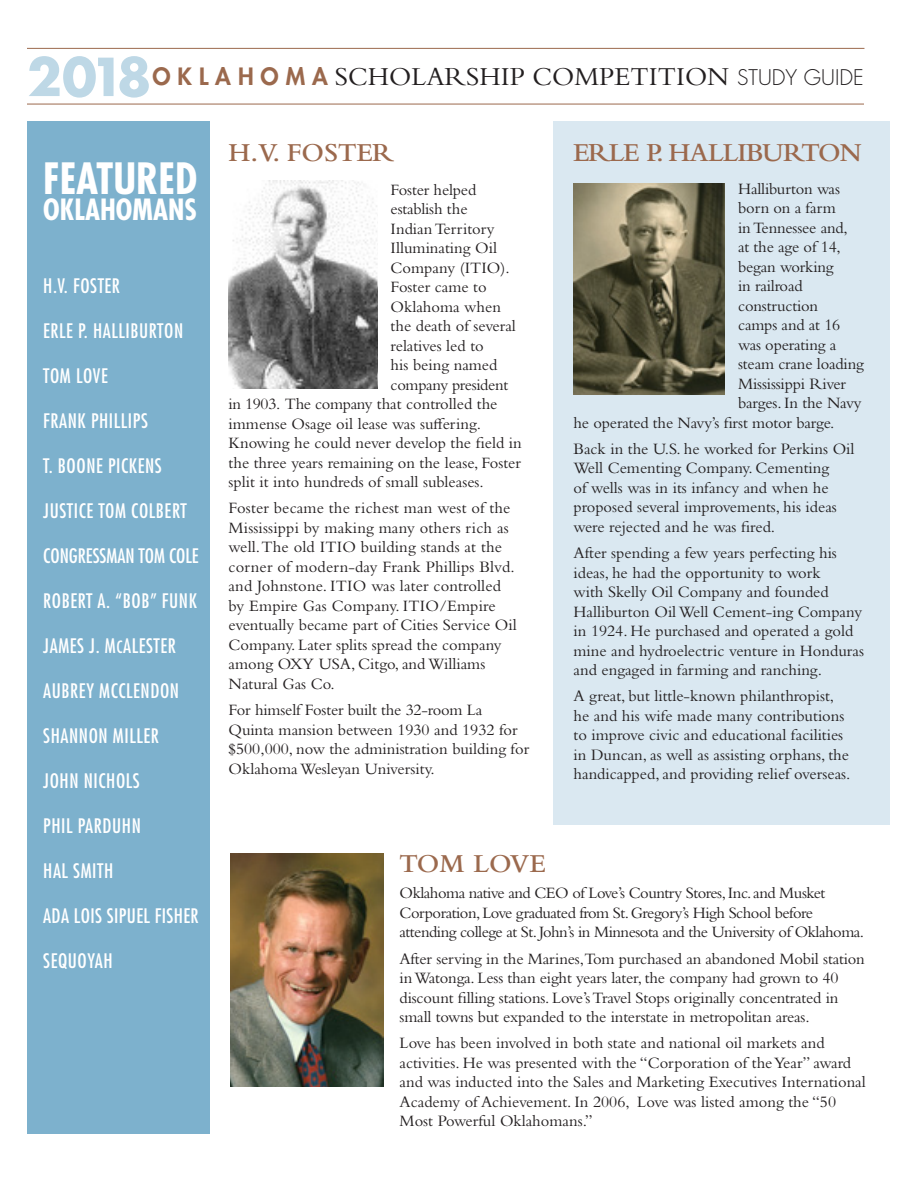
<style>
.page{position:relative;width:918px;height:1188px;background:#fff}
.page>*{position:absolute;margin:0;border:0;box-sizing:border-box;transform-origin:0 0}
.t1{font:700 condensed 42px "Futura";color:#fff}
.t2{font:700 condensed 28.5px "Futura";color:#fff}
.t3{font:27px "Bembo Std";color:#231f20}
.t4{font:600 27px "Bembo";letter-spacing:-.03em;color:#9b694d}
.t5{font:600 27px "Bembo Std";color:#9b694d}
.t6{font:condensed 19.5px "Futura";letter-spacing:.03em;color:#fff}
.t7{font:condensed 19.5px "Futura";color:#fff}
.t8{font:16.5px/19.5px "Bembo Std";color:#231f20}
.t9{font:16.5px/19.5px "Bembo Std";letter-spacing:-.03em;color:#231f20}
.t10{font:16.5px "Bembo Std";letter-spacing:-.02em;color:#231f20}
.s1{font-family:"Futura Std";font-weight:700;font-size:51px;color:#7db1cd}
.s2{font-family:"Futura";font-weight:800;font-size:23.25px;color:#9b694d}
.s3{font-family:"Futura Std";font-weight:300;font-size:21px}
.s4{font-size:16.5px}
</style>
<div class="page">
<hr style="left:27px;top:104px;width:837px;height:1px;background:#9b694d">
<hr style="left:27px;top:48px;width:837px;height:1px;background:#9b694d">
<div style="left:27px;top:122px;width:183px;height:1012px;background:#7db1cd"></div>
<div style="left:554px;top:122px;width:336px;height:703px;background:#dae8f1"></div>
<img style="left:229px;top:181px;width:148px;height:207px">
<img style="left:574px;top:184px;width:151px;height:210px">
<img style="left:230px;top:854px;width:153px;height:233px">
<h3 class="t3" style="left:27px;top:61px;width:838px"><span class="s1">2018</span><span class="s2">O K L A H O M A</span> SCHOLARSHIP COMPETITION <span class="s3">STUDY GUIDE</span></h3>
<p class="t1" style="left:43px;top:152px;width:156px">FEATURED</p>
<p class="t2" style="left:43px;top:191px;width:155px">OKLAHOMANS</p>
<p class="t6" style="left:43px;top:274px;width:78px">H.V. FOSTER</p>
<p class="t6" style="left:43px;top:319px;width:142px">ERLE P. HALLIBURTON</p>
<p class="t6" style="left:43px;top:364px;width:66px">TOM LOVE</p>
<p class="t6" style="left:43px;top:409px;width:106px">FRANK PHILLIPS</p>
<p class="t6" style="left:43px;top:454px;width:120px">T. BOONE PICKENS</p>
<p class="t6" style="left:43px;top:499px;width:145px">JUSTICE TOM COLBERT</p>
<p class="t7" style="left:43px;top:544px;width:157px">CONGRESSMAN TOM COLE</p>
<p class="t6" style="left:43px;top:589px;width:155px">ROBERT A. “BOB” FUNK</p>
<p class="t6" style="left:43px;top:634px;width:134px">JAMES J. M<span class="s4">C</span>ALESTER</p>
<p class="t6" style="left:43px;top:679px;width:137px">AUBREY MCCLENDON</p>
<p class="t6" style="left:43px;top:724px;width:117px">SHANNON MILLER</p>
<p class="t6" style="left:43px;top:769px;width:98px">JOHN NICHOLS</p>
<p class="t6" style="left:43px;top:814px;width:99px">PHIL PARDUHN</p>
<p class="t6" style="left:43px;top:859px;width:72px">HAL SMITH</p>
<p class="t6" style="left:43px;top:904px;width:157px">ADA LOIS SIPUEL FISHER</p>
<p class="t6" style="left:43px;top:949px;width:71px">SEQUOYAH</p>
<p class="t5" style="left:229px;top:137px;width:167px">H.V. FOSTER</p>
<p class="t8" style="left:391px;top:180px;width:87px">Foster helped</p>
<p class="t8" style="left:391px;top:199px;width:78px">establish the</p>
<p class="t8" style="left:391px;top:219px;width:106px">Indian Territory</p>
<p class="t8" style="left:391px;top:238px;width:108px">Illuminating Oil</p>
<p class="t8" style="left:391px;top:258px;width:121px">Company (ITIO).</p>
<p class="t8" style="left:391px;top:277px;width:98px">Foster came to</p>
<p class="t8" style="left:391px;top:297px;width:112px">Oklahoma when</p>
<p class="t8" style="left:391px;top:316px;width:127px">the death of several</p>
<p class="t8" style="left:391px;top:336px;width:95px">relatives led to</p>
<p class="t8" style="left:391px;top:355px;width:108px">his being named</p>
<p class="t10" style="left:391px;top:375px;width:119px">company president</p>
<p class="t8" style="left:229px;top:394px;width:270px">in 1903. The company that controlled the</p>
<p class="t8" style="left:229px;top:414px;width:254px">immense Osage oil lease was suffering.</p>
<p class="t8" style="left:229px;top:433px;width:295px">Knowing he could never develop the field in</p>
<p class="t8" style="left:229px;top:453px;width:294px">the three years remaining on the lease, Foster</p>
<p class="t8" style="left:229px;top:472px;width:257px">split it into hundreds of small subleases.</p>
<p class="t8" style="left:229px;top:498px;width:290px">Foster became the richest man west of the Mississippi by making many others rich as well. The old ITIO building stands at the corner of modern-day Frank Phillips Blvd. and Johnstone. ITIO was later controlled by Empire Gas Company. ITIO/Empire eventually became part of Cities Service Oil Company. Later splits spread the company among OXY USA, Citgo, and Williams Natural Gas Co.</p>
<p class="t8" style="left:229px;top:700px;width:302px">For himself Foster built the 32-room La Quinta mansion between 1930 and 1932 for $500,000, now the administration building for Oklahoma Wesleyan University.</p>
<p class="t4" style="left:574px;top:137px;width:290px">ERLE P. HALLIBURTON</p>
<p class="t8" style="left:738px;top:178px;width:103px">Halliburton was</p>
<p class="t8" style="left:738px;top:198px;width:99px">born on a farm</p>
<p class="t8" style="left:738px;top:217px;width:111px">in Tennessee and,</p>
<p class="t8" style="left:738px;top:237px;width:104px">at the age of 14,</p>
<p class="t8" style="left:738px;top:256px;width:97px">began working</p>
<p class="t8" style="left:738px;top:276px;width:66px">in railroad</p>
<p class="t8" style="left:738px;top:295px;width:82px">construction</p>
<p class="t8" style="left:738px;top:315px;width:104px">camps and at 16</p>
<p class="t8" style="left:738px;top:334px;width:100px">was operating a</p>
<p class="t8" style="left:738px;top:354px;width:127px">steam crane loading</p>
<p class="t8" style="left:738px;top:373px;width:109px">Mississippi River</p>
<p class="t8" style="left:738px;top:393px;width:125px">barges. In the Navy</p>
<p class="t8" style="left:574px;top:412px;width:263px">he operated the Navy’s first motor barge.</p>
<p class="t8" style="left:574px;top:439px;width:283px">Back in the U.S. he worked for Perkins Oil Well Cementing Company. Cementing<br>of wells was in its infancy and when he proposed several improvements, his ideas were rejected and he was fired.</p>
<p class="t8" style="left:574px;top:543px;width:292px">After spending a few years perfecting his ideas, he had the opportunity to work<br>with Skelly Oil Company and founded Halliburton Oil Well Cement-ing Company in 1924. He purchased and operated a gold mine and hydroelectric venture in Honduras and engaged in farming and ranching.</p>
<p class="t8" style="left:574px;top:686px;width:279px">A great, but little-known philanthropist, he and his wife made many contributions to improve civic and educational facilities in Duncan, as well as assisting orphans, the handicapped, and providing relief overseas.</p>
<p class="t5" style="left:400px;top:849px;width:147px">TOM LOVE</p>
<p class="t9" style="left:400px;top:883px;width:466px">Oklahoma native and CEO of Love’s Country Stores, Inc. and Musket<br>Corporation, Love graduated from St. Gregory’s High School before attending college at St. John’s in Minnesota and the University of Oklahoma.</p>
<p class="t8" style="left:400px;top:948px;width:467px">After serving in the Marines,Tom purchased an abandoned Mobil station in Watonga. Less than eight years later, the company had grown to 40 discount filling stations. Love’s Travel Stops originally concentrated in small towns but expanded to the interstate in metropolitan areas.</p>
<p class="t8" style="left:400px;top:1033px;width:468px">Love has been involved in both state and national oil markets and activities. He was presented with the “Corporation of the Year” award and was inducted into the Sales and Marketing Executives International Academy of Achievement. In 2006, Love was listed among the “50<br>Most Powerful Oklahomans.”</p>
</div>
